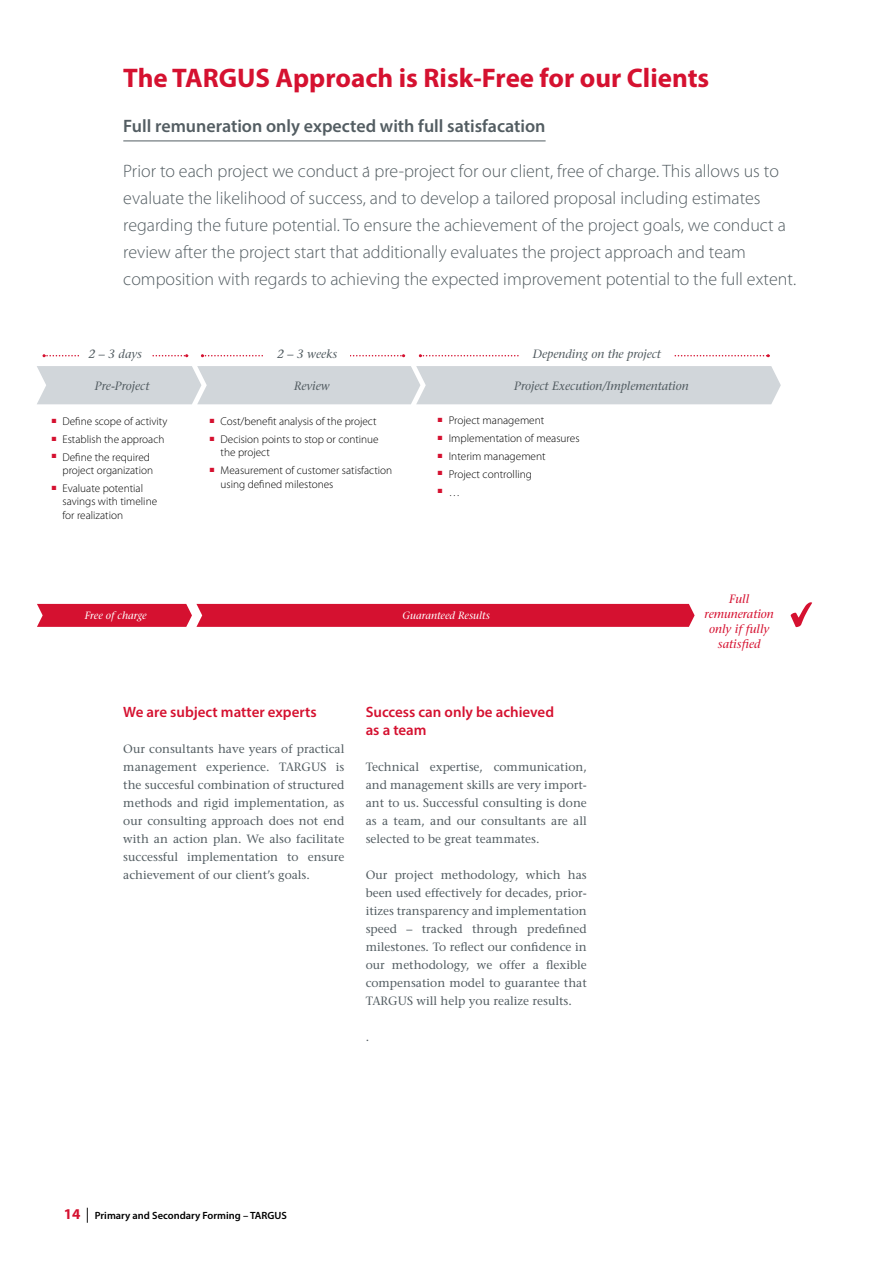
<style>
.page{position:relative;width:893px;height:1263px;background:#fff}
.page>*{position:absolute;margin:0;border:0;box-sizing:border-box;transform-origin:0 0}
.t1{font:700 27px "Myriad Pro";color:#d51130}
.t2{font:300 18px/27px "Myriad Pro";color:#535d62}
.t3{font:600 18px "Myriad Pro";color:#535d62}
.t4{font:600 15px/18px "Myriad Pro";color:#d51130}
.t5{font:12px/18px "Stone Serif";color:#535d62;text-align:justify}
.t6{font:italic 12px "Stone Serif";color:#535d62}
.t7{font:italic 12px/15px "Stone Serif";color:#d51130;text-align:center}
.t8{font:300 11.4px "Myriad Pro";color:#000}
.t9{font:300 11.25px/13.5px "Myriad Pro";color:#000}
.t10{font:600 10.5px "Myriad Pro";color:#000}
.t11{font:italic 10.5px "Stone Serif";color:#fff}
.s1{font-weight:700;font-size:15px;color:#d51130}
.s2{font-weight:400;font-size:15px}
</style>
<div class="page">
<svg style="left:43px;top:354px;width:145px;height:3px"></svg>
<svg style="left:201px;top:354px;width:204px;height:3px"></svg>
<svg style="left:419px;top:354px;width:351px;height:3px"></svg>
<div style="left:79px;top:349px;width:72px;height:9px;background:#fff"></div>
<div style="left:265px;top:349px;width:85px;height:9px;background:#fff"></div>
<div style="left:520px;top:349px;width:153px;height:13px;background:#fff"></div>
<svg style="left:791px;top:602px;width:21px;height:25px"></svg>
<svg style="left:37px;top:604px;width:658px;height:23px;background:#d61836"></svg>
<hr style="left:123px;top:141px;width:423px;height:1px;background:#535d62">
<div style="left:37px;top:366px;width:744px;height:38px;background:#d1d6da"></div>
<h1 class="t1" style="left:123px;top:60px;width:587px">The TARGUS Approach is Risk-Free for our Clients</h1>
<h2 class="t3" style="left:123px;top:115px;width:424px">Full remuneration only expected with full satisfacation</h2>
<p class="t5" style="left:366px;top:155px;width:5px">.</p>
<p class="t2" style="left:123px;top:157px;width:674px">Prior to each project we conduct a pre-project for our client, free of charge. This allows us to evaluate the likelihood of success, and to develop a tailored proposal including estimates regarding the future potential. To ensure the achievement of the project goals, we conduct a review after the project start that additionally evaluates the project approach and team composition with regards to achieving the expected improvement potential to the full extent.</p>
<p class="t6" style="left:89px;top:347px;width:55px">2 – 3 days</p>
<p class="t6" style="left:277px;top:347px;width:62px">2 – 3 weeks</p>
<p class="t6" style="left:533px;top:347px;width:130px">Depending on the project</p>
<p class="t6" style="left:95px;top:378px;width:56px">Pre-Project</p>
<p class="t6" style="left:294px;top:378px;width:37px">Review</p>
<p class="t6" style="left:514px;top:378px;width:176px">Project Execution/Implementation</p>
<p class="t9" style="left:52px;top:415px;width:117px"><sup>■</sup> Define scope of activity</p>
<p class="t9" style="left:52px;top:432px;width:114px"><sup>■</sup> Establish the approach</p>
<p class="t9" style="left:52px;top:450px;width:103px;text-align:right"><sup>■</sup> Define the required project organization</p>
<p class="t9" style="left:63px;top:481px;width:96px;text-indent:-11px"><sup>■</sup> Evaluate potential savings with timeline for realization</p>
<p class="t9" style="left:210px;top:415px;width:168px"><sup>■</sup> Cost/benefit analysis of the project</p>
<p class="t9" style="left:221px;top:432px;width:160px;text-indent:-11px"><sup>■</sup> Decision points to stop or continue the project</p>
<p class="t9" style="left:221px;top:464px;width:173px;text-indent:-11px"><sup>■</sup> Measurement of customer satisfaction using defined milestones</p>
<p class="t8" style="left:438px;top:413px;width:108px"><sup>■</sup> Project management</p>
<p class="t8" style="left:438px;top:431px;width:143px"><sup>■</sup> Implementation of measures</p>
<p class="t8" style="left:438px;top:449px;width:109px"><sup>■</sup> Interim management</p>
<p class="t8" style="left:438px;top:467px;width:96px"><sup>■</sup> Project controlling</p>
<p class="t8" style="left:438px;top:485px;width:24px"><sup>■</sup> …</p>
<p class="t11" style="left:85px;top:609px;width:63px">Free of charge</p>
<p class="t11" style="left:402px;top:609px;width:89px">Guaranteed Results</p>
<p class="t4" style="left:123px;top:703px;width:195px">We are subject matter experts</p>
<p class="t5" style="left:123px;top:740px;width:223px">Our consultants have years of practical management experience. TARGUS is the succesful combination of structured methods and rigid implementation, as our consulting approach does not end with an action plan. We also facilitate successful implementation to ensure achievement of our client’s goals.</p>
<p class="t4" style="left:366px;top:703px;width:190px">Success can only be achieved as a team</p>
<p class="t5" style="left:366px;top:758px;width:223px">Technical expertise, communication, and management skills are very import&shy;ant to us. Successful consulting is done as a team, and our consultants are all selected to be great teammates.</p>
<p class="t5" style="left:366px;top:866px;width:223px">Our project methodology, which has been used effectively for decades, prior&shy;itizes transparency and implementation speed – tracked through predefined milestones. To reflect our confidence in our methodology, we offer a flexible compensation model to guarantee that TARGUS will help you realize results.</p>
<p class="t5" style="left:366px;top:1028px;width:5px">.</p>
<p class="t10" style="left:64px;top:1209px;width:225px"><span class="s1">14</span> <span class="s2">|</span> Primary and Secondary Forming – TARGUS</p>
<p class="t7" style="left:705px;top:591px;width:71px">Full remuneration only if fully satisfied</p>
</div>
